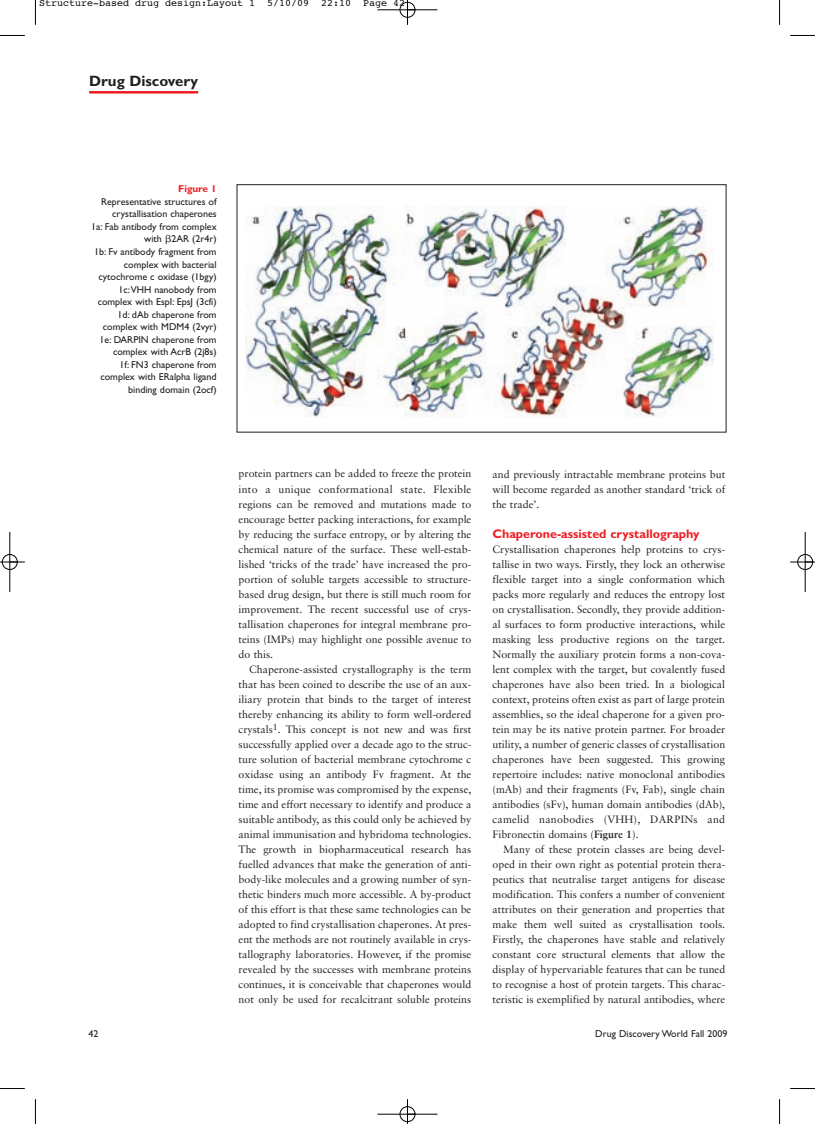
<style>
.page{position:relative;width:815px;height:1124px;background:#fff}
.page>*{position:absolute;margin:0;border:0;box-sizing:border-box;transform-origin:0 0}
.t1{font:700 15px "Gill Sans";color:#231f20}
.t2{font:700 12.5px "Gill Sans";color:#ee1d23}
.t3{font:10.62px/15px "Sabon";color:#231f20;text-align:justify}
.t4{font:10px/12.5px "Gill Sans";color:#231f20;text-align:right}
.t5{font:10px "Courier";color:#000}
.t6{font:700 10px "Gill Sans";color:#ee1d23}
.s1{font-family:"Mathematical Pi One";font-size:10.62px}
.s2{font-weight:700}
</style>
<div class="page">
<hr style="left:89px;top:91px;width:109px;height:2px;background:#ee1d23">
<img style="left:245px;top:206px;width:468px;height:211px">
<div style="left:237px;top:184px;width:489px;height:248px;border:1px solid #231f20"></div>
<svg style="left:35px;top:0;width:1px;height:25px"></svg>
<svg style="left:0;top:35px;width:25px;height:1px"></svg>
<svg style="left:779px;top:0;width:1px;height:25px"></svg>
<svg style="left:790px;top:35px;width:25px;height:1px"></svg>
<svg style="left:35px;top:1099px;width:1px;height:24px"></svg>
<svg style="left:0;top:1088px;width:25px;height:1px"></svg>
<svg style="left:779px;top:1099px;width:1px;height:24px"></svg>
<svg style="left:790px;top:1088px;width:25px;height:1px"></svg>
<div style="left:400px;top:2px;width:15px;height:16px;border:1px solid #fff;border-radius:50%"></div>
<div style="left:2px;top:554px;width:16px;height:15px;border:1px solid #fff;border-radius:50%"></div>
<div style="left:797px;top:554px;width:16px;height:15px;border:1px solid #fff;border-radius:50%"></div>
<hr style="left:377px;top:10px;width:60px;height:1px;background:#000">
<hr style="left:377px;top:1113px;width:60px;height:1px;background:#000">
<hr style="left:10px;top:532px;width:1px;height:60px;background:#000">
<hr style="left:805px;top:532px;width:1px;height:60px;background:#000">
<svg style="left:407px;top:0;width:1px;height:25px"></svg>
<svg style="left:407px;top:1099px;width:1px;height:24px"></svg>
<svg style="left:0;top:561px;width:25px;height:1px"></svg>
<svg style="left:790px;top:561px;width:25px;height:1px"></svg>
<div style="left:400px;top:2px;width:15px;height:15px;border:1px solid #000;border-radius:50%"></div>
<div style="left:400px;top:1106px;width:15px;height:15px;border:1px solid #000;border-radius:50%"></div>
<div style="left:2px;top:554px;width:15px;height:15px;border:1px solid #000;border-radius:50%"></div>
<div style="left:798px;top:554px;width:15px;height:15px;border:1px solid #000;border-radius:50%"></div>
<p class="t5" style="left:39px;top:-1px;width:368px">Structure-based drug design:Layout 1 5/10/09 22:10 Page 42</p>
<h1 class="t1" style="left:89px;top:75px;width:110px">Drug Discovery</h1>
<p class="t6" style="left:178px;top:186px;width:40px">Figure 1</p>
<p class="t4" style="left:91px;top:196px;width:127px">Representative structures of crystallisation chaperones<br>1a: Fab antibody from complex with <span class="s1">-</span>2AR (2r4r)<br>1b: Fv antibody fragment from complex with bacterial cytochrome c oxidase (1bgy)<br>1c:VHH nanobody from complex with EspI: EpsJ (3cfi)<br>1d: dAb chaperone from complex with MDM4 (2vyr)<br>1e: DARPIN chaperone from complex with AcrB (2j8s)<br>1f: FN3 chaperone from complex with ERalpha ligand binding domain (2ocf)</p>
<p class="t3" style="left:239px;top:467px;width:234px">protein partners can be added to freeze the protein into a unique conformational state. Flexible regions can be removed and mutations made to encourage better packing interactions, for example by reducing the surface entropy, or by altering the chemical nature of the surface. These well-estab&shy;lished ‘tricks of the trade’ have increased the pro&shy;portion of soluble targets accessible to structure&shy;based drug design, but there is still much room for improvement. The recent successful use of crys&shy;tallisation chaperones for integral membrane pro&shy;teins (IMPs) may highlight one possible avenue to do this.</p>
<p class="t3" style="left:239px;top:662px;width:234px;text-indent:11px">Chaperone-assisted crystallography is the term that has been coined to describe the use of an aux&shy;iliary protein that binds to the target of interest thereby enhancing its ability to form well-ordered crystals<sup>1</sup>. This concept is not new and was first successfully applied over a decade ago to the struc&shy;ture solution of bacterial membrane cytochrome c oxidase using an antibody Fv fragment. At the time, its promise was compromised by the expense, time and effort necessary to identify and produce a suitable antibody, as this could only be achieved by animal immunisation and hybridoma technologies.<br>The growth in biopharmaceutical research has fuelled advances that make the generation of anti&shy;body-like molecules and a growing number of syn&shy;thetic binders much more accessible. A by-product of this effort is that these same technologies can be adopted to find crystallisation chaperones. At pres&shy;ent the methods are not routinely available in crys&shy;tallography laboratories. However, if the promise revealed by the successes with membrane proteins continues, it is conceivable that chaperones would not only be used for recalcitrant soluble proteins</p>
<p class="t3" style="left:493px;top:467px;width:234px">and previously intractable membrane proteins but will become regarded as another standard ‘trick of the trade’.</p>
<p class="t2" style="left:493px;top:529px;width:208px">Chaperone-assisted crystallography</p>
<p class="t3" style="left:493px;top:542px;width:234px">Crystallisation chaperones help proteins to crys&shy;tallise in two ways. Firstly, they lock an otherwise flexible target into a single conformation which packs more regularly and reduces the entropy lost on crystallisation. Secondly, they provide addition&shy;al surfaces to form productive interactions, while masking less productive regions on the target.<br>Normally the auxiliary protein forms a non-cova&shy;lent complex with the target, but covalently fused chaperones have also been tried. In a biological context, proteins often exist as part of large protein assemblies, so the ideal chaperone for a given pro&shy;tein may be its native protein partner. For broader utility, a number of generic classes of crystallisation chaperones have been suggested. This growing repertoire includes: native monoclonal antibodies (mAb) and their fragments (Fv, Fab), single chain antibodies (sFv), human domain antibodies (dAb), camelid nanobodies (VHH), DARPINs and Fibronectin domains (<span class="s2">Figure 1</span>).</p>
<p class="t3" style="left:493px;top:842px;width:234px;text-indent:11px">Many of these protein classes are being devel&shy;oped in their own right as potential protein thera&shy;peutics that neutralise target antigens for disease modification. This confers a number of convenient attributes on their generation and properties that make them well suited as crystallisation tools.<br>Firstly, the chaperones have stable and relatively constant core structural elements that allow the display of hypervariable features that can be tuned to recognise a host of protein targets. This charac&shy;teristic is exemplified by natural antibodies, where</p>
<p class="t4" style="left:89px;top:1028px;width:11px">42</p>
<p class="t4" style="left:595px;top:1028px;width:134px">Drug Discovery World Fall 2009</p>
</div>
